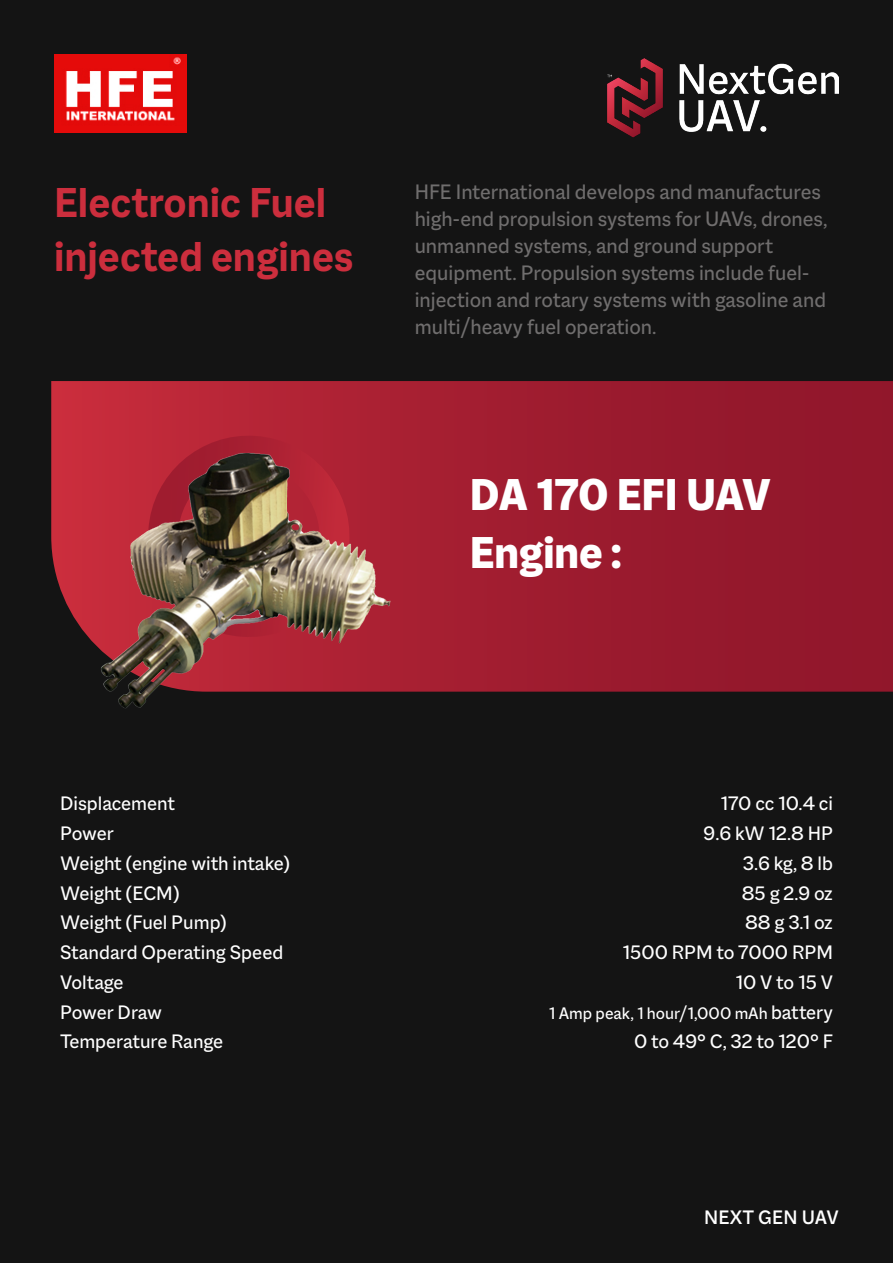
<style>
.page{position:relative;width:893px;height:1263px;background:#141414}
.page>*{position:absolute;margin:0;border:0;box-sizing:border-box;transform-origin:0 0}
.t1{font:800 48px/57.6px "Macklin Sans";color:#fff}
.t2{font:700 45px/54px "Macklin Sans";color:#cc2e3d}
.t3{font:22.5px/27px "Macklin Sans";color:#706e6e}
.t4{font:21px "Macklin Sans";color:#fff}
.t5{font:500 21px "Macklin Sans";letter-spacing:.01em;color:#fff}
.t6{font:18px "Macklin Sans";color:#fff}
</style>
<div class="page">
<img style="left:607px;top:58px;width:232px;height:80px">
<img style="left:54px;top:54px;width:132px;height:79px">
<svg style="left:51px;top:381px;width:842px;height:311px;background:#9c1c2f"></svg>
<svg style="left:140px;top:427px;width:218px;height:26px;background:#b32435"></svg>
<img style="left:101px;top:453px;width:289px;height:255px">
<p class="t2" style="left:54px;top:176px;width:301px">Electronic Fuel injected engines</p>
<p class="t3" style="left:415px;top:178px;width:414px">HFE International develops and manufactures high-end propulsion systems for UAVs, drones, unmanned systems, and ground support</p>
<p class="t3" style="left:415px;top:286px;width:413px">injection and rotary systems with gasoline and</p>
<p class="t3" style="left:415px;top:259px;width:396px">equipment. Propulsion systems include fuel-</p>
<p class="t3" style="left:415px;top:313px;width:243px">multi/heavy fuel operation.</p>
<p class="t1" style="left:470px;top:466px;width:303px">DA 170 EFI UAV<br>Engine :</p>
<p class="t4" style="left:60px;top:791px;width:116px">Displacement</p>
<p class="t4" style="left:720px;top:791px;width:114px">170 cc 10.4 ci</p>
<p class="t4" style="left:60px;top:821px;width:55px">Power</p>
<p class="t4" style="left:704px;top:821px;width:131px">9.6 kW 12.8 HP</p>
<p class="t4" style="left:60px;top:851px;width:231px">Weight (engine with intake)</p>
<p class="t4" style="left:743px;top:851px;width:92px">3.6 kg 8, lb</p>
<p class="t4" style="left:60px;top:881px;width:121px">Weight (ECM)</p>
<p class="t4" style="left:742px;top:881px;width:93px">85 g 2.9 oz</p>
<p class="t4" style="left:60px;top:910px;width:168px">Weight (Fuel Pump)</p>
<p class="t4" style="left:745px;top:910px;width:89px">88 g 3.1 oz</p>
<p class="t4" style="left:60px;top:940px;width:225px">Standard Operating Speed</p>
<p class="t4" style="left:622px;top:940px;width:212px">1500 RPM to 7000 RPM</p>
<p class="t4" style="left:60px;top:970px;width:65px">Voltage</p>
<p class="t4" style="left:735px;top:970px;width:99px">10 toV 15 V</p>
<p class="t4" style="left:60px;top:1000px;width:103px">Power Draw</p>
<p class="t6" style="left:549px;top:1002px;width:220px">1 Amp peak 1, hour/1,000 mAh</p>
<p class="t4" style="left:771px;top:1000px;width:63px">battery</p>
<p class="t4" style="left:60px;top:1029px;width:165px">Temperature Range</p>
<p class="t4" style="left:634px;top:1029px;width:200px">0 to 49° C, 32 to 120° F</p>
<p class="t5" style="left:704px;top:1205px;width:136px">NEXT GEN UAV</p>
</div>
